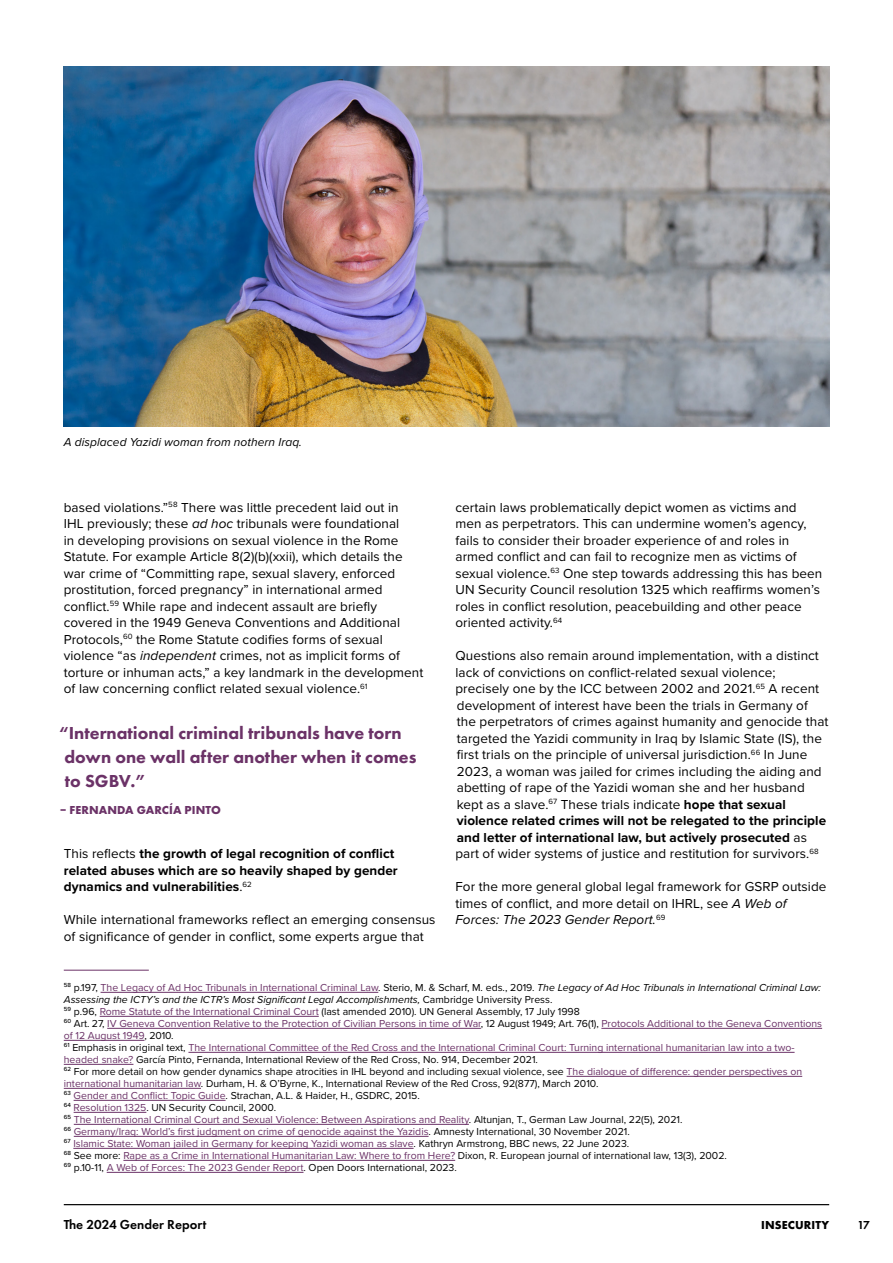
<style>
.page{position:relative;width:893px;height:1263px;background:#fff}
.page>*{position:absolute;margin:0;border:0;box-sizing:border-box;transform-origin:0 0}
.t1{font:800 18px/24px "Futura PT";color:#6b3267}
.t2{font:13.5px/16.5px "Proxima Nova";letter-spacing:.005em;color:#000}
.t3{font:700 13.5px/16.5px "Proxima Nova";letter-spacing:.005em;color:#000}
.t4{font:600 13.5px "Futura PT";color:#000}
.t5{font:italic 12px "Proxima Nova";letter-spacing:.005em;color:#000}
.t6{font:700 12px "Futura PT";letter-spacing:.01em;color:#6b3267}
.t7{font:700 12px "Futura PT";letter-spacing:.01em;color:#000}
.t8{font:600 12px "Futura PT";color:#000}
.t9{font:10.5px/12px "Proxima Nova";color:#6b3267}
.s1{font-style:italic}
.s2{font-weight:700}
.s3{font-weight:400}
.s4{color:#000}
.s5{font-style:italic;color:#000}
</style>
<div class="page">
<hr style="left:64px;top:1204px;width:765px;height:1px;background:#000">
<hr style="left:64px;top:970px;width:85px;height:1px;background:#6b3267">
<hr style="left:101px;top:992px;width:277px;height:1px;background:#6b3267">
<hr style="left:100px;top:1016px;width:219px;height:1px;background:#6b3267">
<hr style="left:107px;top:1028px;width:374px;height:1px;background:#6b3267">
<hr style="left:601px;top:1028px;width:221px;height:1px;background:#6b3267">
<hr style="left:64px;top:1040px;width:80px;height:1px;background:#6b3267">
<hr style="left:188px;top:1052px;width:607px;height:1px;background:#6b3267">
<hr style="left:64px;top:1064px;width:69px;height:1px;background:#6b3267">
<hr style="left:567px;top:1076px;width:235px;height:1px;background:#6b3267">
<hr style="left:64px;top:1088px;width:137px;height:1px;background:#6b3267">
<hr style="left:74px;top:1100px;width:152px;height:1px;background:#6b3267">
<hr style="left:74px;top:1112px;width:72px;height:1px;background:#6b3267">
<hr style="left:74px;top:1124px;width:395px;height:1px;background:#6b3267">
<hr style="left:74px;top:1136px;width:355px;height:1px;background:#6b3267">
<hr style="left:73px;top:1148px;width:341px;height:1px;background:#6b3267">
<hr style="left:123px;top:1160px;width:332px;height:1px;background:#6b3267">
<hr style="left:107px;top:1172px;width:196px;height:1px;background:#6b3267">
<img style="left:64px;top:66px;width:765px;height:360px">
<p class="t5" style="left:64px;top:433px;width:240px">A displaced Yazidi woman from nothern Iraq.</p>
<p class="t2" style="left:64px;top:498px;width:361px">based violations.”<sup>58</sup> There was little precedent laid out in<br>IHL previously; these <span class="s1">ad hoc</span> tribunals were foundational<br>in developing provisions on sexual violence in the Rome Statute. For example Article 8(2)(b)(xxii), which details the war crime of “Committing rape, sexual slavery, enforced prostitution, forced pregnancy” in international armed conflict.<sup>59</sup> While rape and indecent assault are briefly covered in the 1949 Geneva Conventions and Additional Protocols,<sup>60</sup> the Rome Statute codifies forms of sexual violence “as <span class="s1">independent</span> crimes, not as implicit forms of torture or inhuman acts,” a key landmark in the development of law concerning conflict related sexual violence.<sup>61</sup></p>
<p class="t2" style="left:455px;top:498px;width:368px">certain laws problematically depict women as victims and men as perpetrators. This can undermine women’s agency, fails to consider their broader experience of and roles in armed conflict and can fail to recognize men as victims of sexual violence.<sup>63</sup> One step towards addressing this has been UN Security Council resolution 1325 which reaffirms women’s roles in conflict resolution, peacebuilding and other peace oriented activity.<sup>64</sup></p>
<p class="t2" style="left:455px;top:647px;width:375px">Questions also remain around implementation, with a distinct lack of convictions on conflict-related sexual violence; precisely one by the ICC between 2002 and 2021.<sup>65</sup> A recent development of interest have been the trials in Germany of the perpetrators of crimes against humanity and genocide that targeted the Yazidi community in Iraq by Islamic State (IS), the first trials on the principle of universal jurisdiction.<sup>66</sup> In June 2023, a woman was jailed for crimes including the aiding and abetting of rape of the Yazidi woman she and her husband kept as a slave.<sup>67</sup> These trials indicate <span class="s2">hope that sexual violence related crimes will not be relegated to the principle and letter of international law, but actively prosecuted</span> as part of wider systems of justice and restitution for survivors.<sup>68</sup></p>
<p class="t2" style="left:455px;top:878px;width:372px">For the more general global legal framework for GSRP outside times of conflict, and more detail on IHRL, see <span class="s1">A Web of<br>Forces: The 2023 Gender Report.</span><sup>69</sup></p>
<h1 class="t1" style="left:59px;top:721px;width:359px">“International criminal tribunals have torn down one wall after another when it comes to SGBV.”</h1>
<p class="t6" style="left:60px;top:802px;width:163px">– FERNANDA GARCÍA PINTO</p>
<p class="t3" style="left:64px;top:845px;width:335px"><span class="s3">This reflects</span> the growth of legal recognition of conflict related abuses which are so heavily shaped by gender dynamics and vulnerabilities<span class="s3">.</span><sup>62</sup></p>
<p class="t2" style="left:64px;top:911px;width:373px">While international frameworks reflect an emerging consensus of significance of gender in conflict, some experts argue that</p>
<p class="t9" style="left:64px;top:981px;width:760px"><sup>58</sup> <span class="s4">p.197,</span> The Legacy of Ad Hoc Tribunals in International Criminal Law<span class="s4">. Sterio, M. &amp; Scharf, M. eds., 2019.</span> <span class="s5">The Legacy of Ad Hoc Tribunals in International Criminal Law:<br>Assessing the ICTY’s and the ICTR’s Most Significant Legal Accomplishments,</span> <span class="s4">Cambridge University Press.<br></span><sup>59</sup> <span class="s4">p.96,</span> Rome Statute of the International Criminal Court <span class="s4">(last amended 2010). UN General Assembly, 17 July 1998<br></span><sup>60</sup> <span class="s4">Art. 27,</span> IV Geneva Convention Relative to the Protection of Civilian Persons in time of War<span class="s4">, 12 August 1949; Art. 76(1),</span> Protocols Additional to the Geneva Conventions of 12 August 1949<span class="s4">, 2010.<br></span><sup>61</sup> <span class="s4">Emphasis in original text,</span> The International Committee of the Red Cross and the International Criminal Court: Turning international humanitarian law into a two&shy;headed snake? <span class="s4">García Pinto, Fernanda, International Review of the Red Cross, No. 914, December 2021.<br></span><sup>62</sup> <span class="s4">For more detail on how gender dynamics shape atrocities in IHL beyond and including sexual violence, see</span> The dialogue of difference: gender perspectives on international humanitarian law<span class="s4">. Durham, H. &amp; O’Byrne, K., International Review of the Red Cross, 92(877), March 2010.<br></span><sup>63</sup> Gender and Conflict: Topic Guide<span class="s4">. Strachan, A.L. &amp; Haider, H., GSDRC, 2015.<br></span><sup>64</sup> Resolution 1325<span class="s4">. UN Security Council, 2000.<br></span><sup>65</sup> The International Criminal Court and Sexual Violence: Between Aspirations and Reality<span class="s4">. Altunjan, T., German Law Journal, 22(5), 2021.<br></span><sup>66</sup> Germany/Iraq: World’s first judgment on crime of genocide against the Yazidis<span class="s4">. Amnesty International, 30 November 2021.<br></span><sup>67</sup> Islamic State: Woman jailed in Germany for keeping Yazidi woman as slave<span class="s4">. Kathryn Armstrong, BBC news, 22 June 2023.<br></span><sup>68</sup> <span class="s4">See more:</span> Rape as a Crime in International Humanitarian Law: Where to from Here? <span class="s4">Dixon, R. European journal of international law, 13(3), 2002.<br></span><sup>69</sup> <span class="s4">p.10-11,</span> A Web of Forces: The 2023 Gender Report<span class="s4">. Open Doors International, 2023.</span></p>
<p class="t4" style="left:64px;top:1216px;width:144px">The 2024 Gender Report</p>
<p class="t7" style="left:761px;top:1217px;width:69px">INSECURITY</p>
<p class="t8" style="left:857px;top:1217px;width:14px">17</p>
</div>
